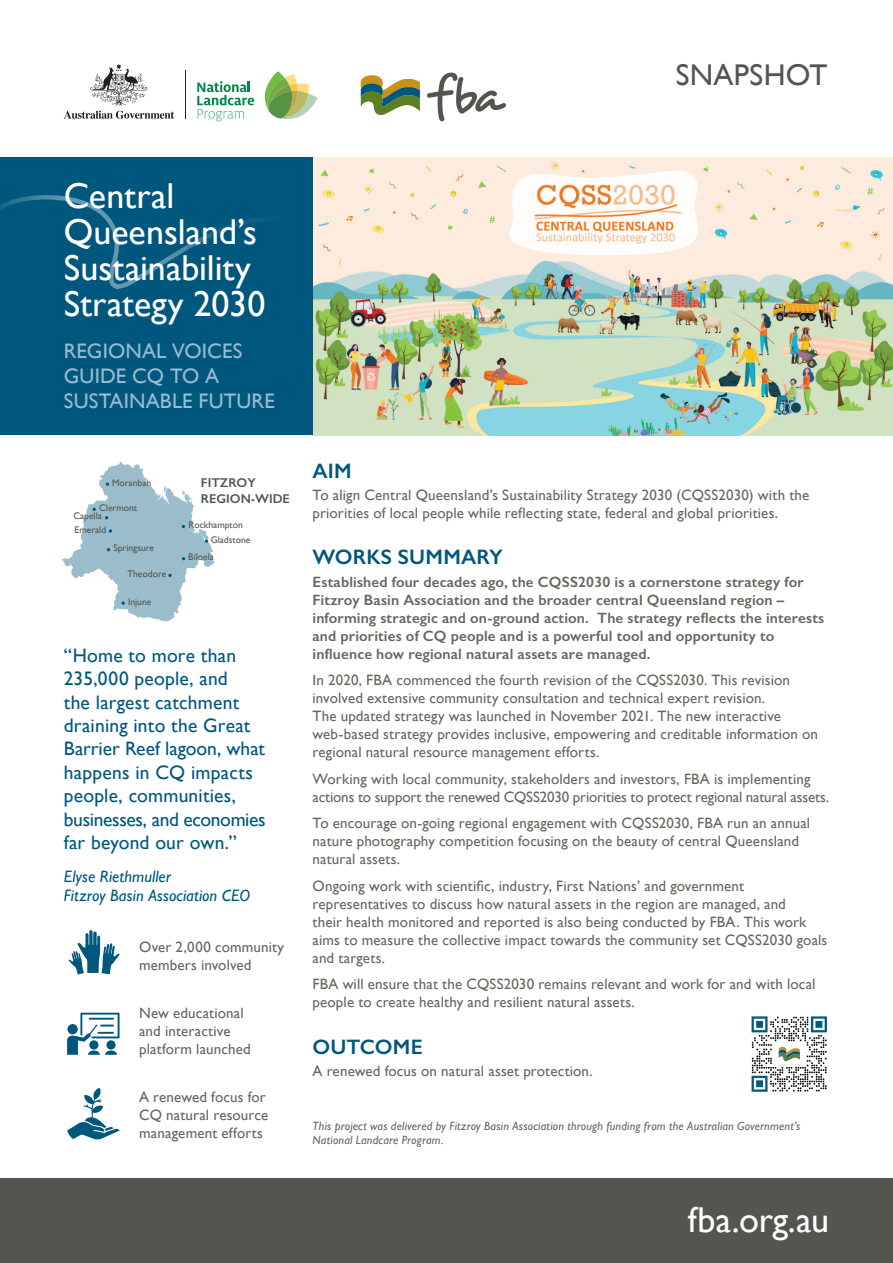
<style>
.page{position:relative;width:893px;height:1263px;background:#fff}
.page>*{position:absolute;margin:0;border:0;box-sizing:border-box;transform-origin:0 0}
.t1{font:36px/36px "Gill Sans";color:#fff}
.t2{font:30px "Gill Sans";letter-spacing:.005em;color:#52564f}
.t3{font:21px/25.2px "Gill Sans";letter-spacing:.005em;color:#9abbd1}
.Body_Copy{font:600 21px "Gill Sans";letter-spacing:.005em;color:#00577d}
.Introductory_Paragra{font:19.5px/23.4px "Gill Sans";letter-spacing:.01em;color:#00577d}
.Introductory_Paragra-2{font:italic 16.5px/19.8px "Gill Sans";letter-spacing:.005em;color:#00577d}
.Body_Copy-2{font:15px/18px "Gill Sans";letter-spacing:.01em;color:#65665c}
.Body_Copy-3{font:600 15px/18px "Gill Sans";letter-spacing:.01em;color:#65665c}
.t4{font:600 12.75px/15.3px "Gill Sans";color:#52564f}
.Body_Copy-4{font:italic 12px/14.4px "Gill Sans";letter-spacing:.015em;color:#65665c}
.t5{font:9.6px "Gill Sans";color:#52564f}
</style>
<div class="page">
<div style="left:0;top:1179px;width:893px;height:84px;background:#52564f"></div>
<img style="left:313px;top:157px;width:580px;height:278px">
<div style="left:0;top:157px;width:313px;height:278px;background:#00577d"></div>
<svg style="left:62px;top:462px;width:153px;height:159px"></svg>
<hr style="left:185px;top:70px;width:1px;height:49px;background:#231f20">
<svg style="left:64px;top:64px;width:110px;height:55px"></svg>
<svg style="left:197px;top:81px;width:57px;height:40px"></svg>
<svg style="left:265px;top:71px;width:52px;height:48px"></svg>
<svg style="left:361px;top:75px;width:59px;height:40px"></svg>
<svg style="left:427px;top:73px;width:79px;height:48px"></svg>
<svg style="left:0;top:194px;width:357px;height:97px"></svg>
<svg style="left:69px;top:930px;width:51px;height:44px"></svg>
<svg style="left:67px;top:1013px;width:53px;height:42px"></svg>
<svg style="left:67px;top:1088px;width:53px;height:52px"></svg>
<svg style="left:752px;top:1016px;width:75px;height:76px"></svg>
<p class="t2" style="left:676px;top:57px;width:153px">SNAPSHOT</p>
<p class="t1" style="left:64px;top:177px;width:203px">Central<br>Queensland’s<br>Sustainability<br>Strategy 2030</p>
<p class="t3" style="left:64px;top:338px;width:213px">REGIONAL VOICES<br>GUIDE CQ TO A<br>SUSTAINABLE FUTURE</p>
<p class="t5" style="left:112px;top:477px;width:41px">Moranbah</p>
<p class="t5" style="left:99px;top:502px;width:39px">Clermont</p>
<p class="t5" style="left:75px;top:524px;width:33px">Emerald</p>
<p class="t5" style="left:113px;top:542px;width:42px">Springsure</p>
<p class="t5" style="left:73px;top:510px;width:30px">Capella</p>
<p class="t5" style="left:127px;top:568px;width:41px">Theodore</p>
<p class="t5" style="left:128px;top:596px;width:25px">Injune</p>
<p class="t4" style="left:201px;top:475px;width:91px">FITZROY<br>REGION-WIDE</p>
<p class="t5" style="left:189px;top:519px;width:56px">Rockhampton</p>
<p class="t5" style="left:188px;top:551px;width:27px">Biloela</p>
<p class="t5" style="left:211px;top:534px;width:41px">Gladstone</p>
<p class="Introductory_Paragra" style="left:64px;top:643px;width:203px">“Home to more than<br>235,000 people, and<br>the largest catchment draining into the Great<br>Barrier Reef lagoon, what happens in CQ impacts people, communities, businesses, and economies far beyond our own.”</p>
<p class="Introductory_Paragra-2" style="left:64px;top:866px;width:188px">Elyse Riethmuller<br>Fitzroy Basin Association CEO</p>
<p class="Body_Copy-2" style="left:139px;top:938px;width:147px">Over 2,000 community members involved</p>
<p class="Body_Copy-2" style="left:139px;top:1004px;width:113px">New educational and interactive platform launched</p>
<p class="Body_Copy-2" style="left:139px;top:1088px;width:131px">A renewed focus for<br>CQ natural resource management efforts</p>
<p class="Body_Copy" style="left:313px;top:458px;width:41px">AIM</p>
<p class="Body_Copy-2" style="left:313px;top:486px;width:498px">To align Central Queensland’s Sustainability Strategy 2030 (CQSS2030) with the priorities of local people while reflecting state, federal and global priorities.</p>
<p class="Body_Copy" style="left:313px;top:545px;width:192px">WORKS SUMMARY</p>
<p class="Body_Copy-3" style="left:313px;top:572px;width:513px">Established four decades ago, the CQSS2030 is a cornerstone strategy for Fitzroy Basin Association and the broader central Queensland region – informing strategic and on-ground action. The strategy reflects the interests and priorities of CQ people and is a powerful tool and opportunity to influence how regional natural assets are managed.</p>
<p class="Body_Copy-2" style="left:313px;top:671px;width:507px">In 2020, FBA commenced the fourth revision of the CQSS2030. This revision involved extensive community consultation and technical expert revision.<br>The updated strategy was launched in November 2021. The new interactive web-based strategy provides inclusive, empowering and creditable information on regional natural resource management efforts.</p>
<p class="Body_Copy-2" style="left:313px;top:769px;width:518px">Working with local community, stakeholders and investors, FBA is implementing actions to support the renewed CQSS2030 priorities to protect regional natural assets.</p>
<p class="Body_Copy-2" style="left:313px;top:814px;width:499px">To encourage on-going regional engagement with CQSS2030, FBA run an annual nature photography competition focusing on the beauty of central Queensland natural assets.</p>
<p class="Body_Copy-2" style="left:313px;top:876px;width:516px">Ongoing work with scientific, industry, First Nations’ and government representatives to discuss how natural assets in the region are managed, and<br>their health monitored and reported is also being conducted by FBA. This work aims to measure the collective impact towards the community set CQSS2030 goals and targets.</p>
<p class="Body_Copy-2" style="left:313px;top:975px;width:504px">FBA will ensure that the CQSS2030 remains relevant and work for and with local people to create healthy and resilient natural assets.</p>
<p class="Body_Copy" style="left:313px;top:1034px;width:112px">OUTCOME</p>
<p class="Body_Copy-2" style="left:313px;top:1062px;width:282px">A renewed focus on natural asset protection.</p>
<p class="Body_Copy-4" style="left:313px;top:1118px;width:489px">This project was delivered by Fitzroy Basin Association through funding from the Australian Government’s<br>National Landcare Program.</p>
<p class="t1" style="left:688px;top:1202px;width:143px">fba.org.au</p>
</div>
